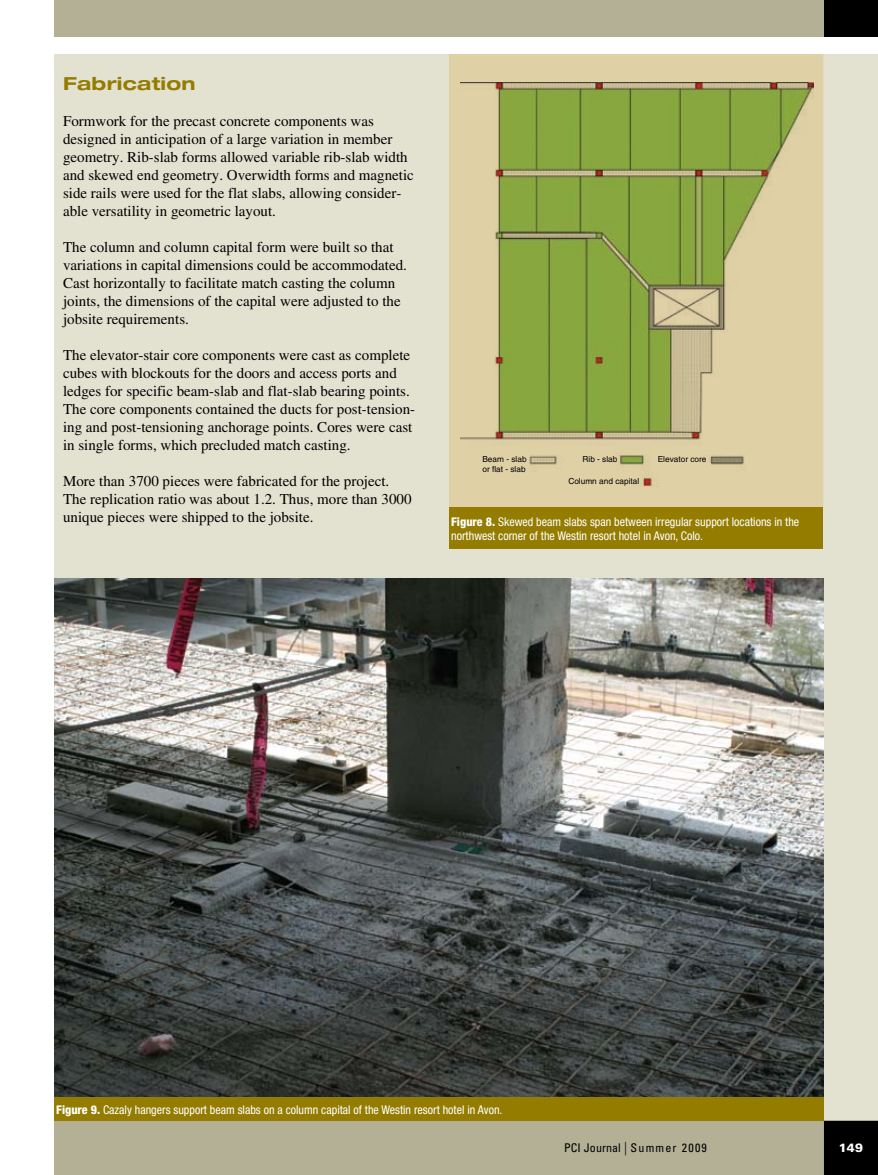
<style>
.page{position:relative;width:878px;height:1175px;background:#fff}
.page>*{position:absolute;margin:0;border:0;box-sizing:border-box;transform-origin:0 0}
.t1{font:700 expanded 18px "Helvetica Neue";letter-spacing:.015em;color:#947c00;scale:1.06 1}
.t2{font:15px/18px "Times";color:#000}
.t3{font:condensed 12px/14.4px "Helvetica Neue";color:#fff}
.t4{font:condensed 12px "Univers";letter-spacing:.05em;color:#000}
.t5{font:900 12px "Univers";color:#fff}
.t6{font:8.25px "Helvetica";color:#000}
.s1{font-weight:800}
.s2{font-weight:300;font-size:13.5px}
</style>
<div class="page">
<div style="left:54px;top:54px;width:824px;height:1066px;background:#e3e1d0"></div>
<div style="left:54px;top:0;width:824px;height:36px;background:#b3b096"></div>
<div style="left:54px;top:1120px;width:824px;height:54px;background:#b3b096"></div>
<div style="left:824px;top:1121px;width:54px;height:53px;background:#000"></div>
<div style="left:824px;top:0;width:54px;height:36px;background:#000"></div>
<div style="left:54px;top:1096px;width:770px;height:24px;background:#947c00"></div>
<img style="left:54px;top:578px;width:769px;height:518px">
<div style="left:449px;top:54px;width:374px;height:453px;background:#dfd0a6"></div>
<div style="left:449px;top:507px;width:373px;height:41px;background:#947c00"></div>
<img style="left:460px;top:83px;width:353px;height:403px">
<p class="t1" style="left:63px;top:72px;width:127px">Fabrication</p>
<p class="t2" style="left:63px;top:112px;width:352px">Formwork for the precast concrete components was designed in anticipation of a large variation in member geometry. Rib-slab forms allowed variable rib-slab width and skewed end geometry. Overwidth forms and magnetic side rails were used for the flat slabs, allowing consider&shy;able versatility in geometric layout.</p>
<p class="t2" style="left:63px;top:238px;width:345px">The column and column capital form were built so that variations in capital dimensions could be accommodated.<br>Cast horizontally to facilitate match casting the column joints, the dimensions of the capital were adjusted to the jobsite requirements.</p>
<p class="t2" style="left:63px;top:346px;width:354px">The elevator-stair core components were cast as complete cubes with blockouts for the doors and access ports and ledges for specific beam-slab and flat-slab bearing points.<br>The core components contained the ducts for post-tension&shy;ing and post-tensioning anchorage points. Cores were cast in single forms, which precluded match casting.</p>
<p class="t2" style="left:63px;top:472px;width:350px">More than 3700 pieces were fabricated for the project.<br>The replication ratio was about 1.2. Thus, more than 3000 unique pieces were shipped to the jobsite.</p>
<p class="t6" style="left:482px;top:454px;width:46px">Beam - slab</p>
<p class="t6" style="left:582px;top:454px;width:36px">Rib - slab</p>
<p class="t6" style="left:657px;top:454px;width:50px">Elevator core</p>
<p class="t6" style="left:482px;top:464px;width:45px">or flat - slab</p>
<p class="t6" style="left:568px;top:476px;width:72px">Column and capital</p>
<p class="t3" style="left:451px;top:514px;width:349px"><span class="s1">Figure 8.</span> Skewed beam slabs span between irregular support locations in the northwest corner of the Westin resort hotel in Avon, Colo.</p>
<p class="t3" style="left:56px;top:1102px;width:447px"><span class="s1">Figure 9.</span> Cazaly hangers support beam slabs on a column capital of the Westin resort hotel in Avon.</p>
<p class="t4" style="left:564px;top:1140px;width:144px">PCI Journal <span class="s2">|</span> Summer 2009</p>
<p class="t5" style="left:838px;top:1140px;width:26px">149</p>
</div>
